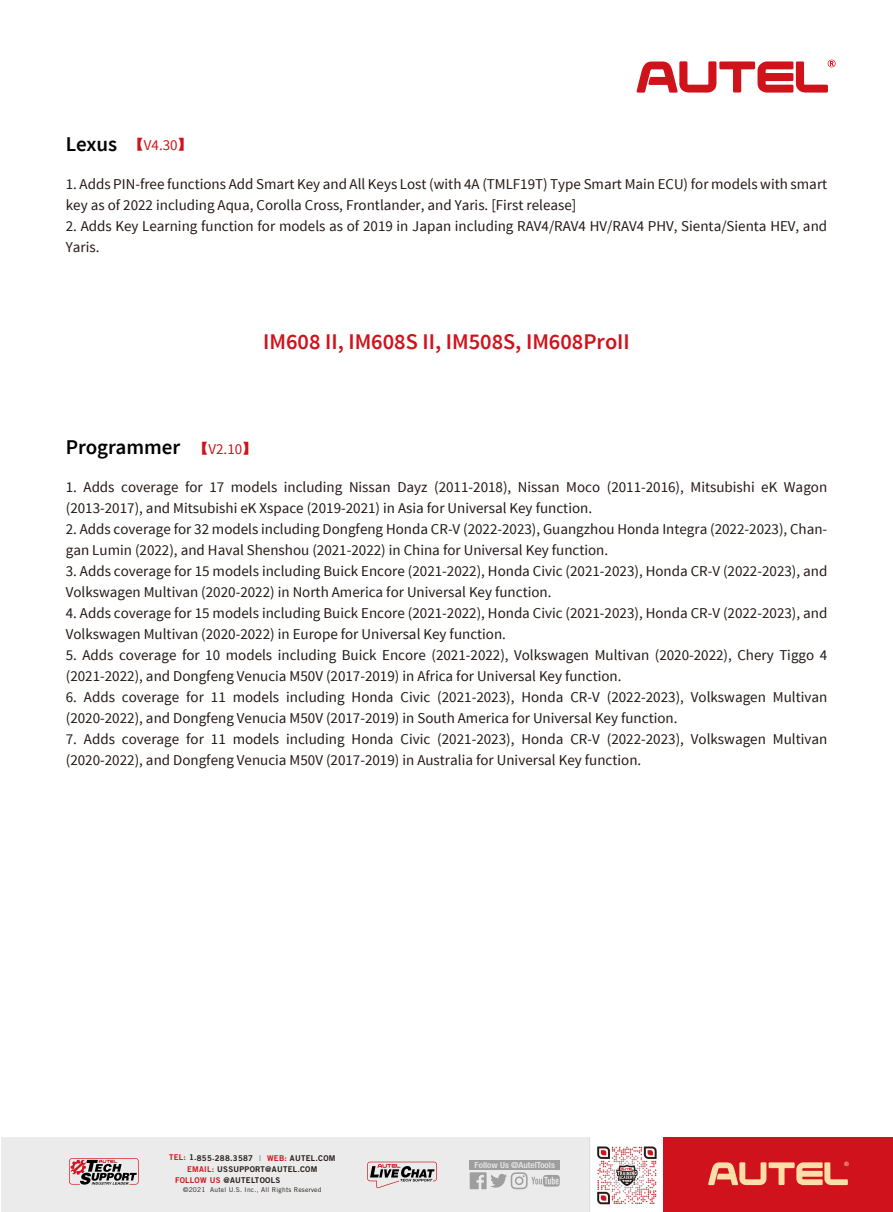
<style>
.page{position:relative;width:893px;height:1212px;background:#fff}
.page>*{position:absolute;margin:0;border:0;box-sizing:border-box;transform-origin:0 0}
.t1{font:600 22.35px "Source Sans Pro";color:#d0121b}
.t2{font:600 21px "Source Sans Pro";color:#000}
.t3{font:15px/21px "Source Sans Pro";color:#231815}
.t4{font:500 condensed 8.4px "Helvetica Neue LT Std";color:#ebebeb;scale:1.1 1}
.t5{font:7.95px "Trade Gothic LT Std Bd 2";letter-spacing:.035em;color:#231815}
.t6{font:6.6px "Trade Gothic LT Std";letter-spacing:.035em;color:#231815}
.s1{font-family:"Adobe Song Std";font-weight:300;font-size:15px;color:#d0121b}
.s2{font-weight:400;font-size:15px;color:#d0121b}
.s3{color:#cf121b}
.s4{font-family:"Trade Gothic LT Std";color:#717071}
</style>
<div class="page">
<svg style="left:636px;top:60px;width:200px;height:33px"></svg>
<div style="left:1px;top:1137px;width:689px;height:75px;background:#ebebeb"></div>
<div style="left:662px;top:1137px;width:231px;height:75px;background:#cf121b"></div>
<svg style="left:708px;top:1161px;width:141px;height:24px"></svg>
<svg style="left:367px;top:1162px;width:70px;height:26px"></svg>
<svg style="left:69px;top:1158px;width:70px;height:26px"></svg>
<div style="left:470px;top:1160px;width:90px;height:9px;background:#9e9e9f"></div>
<svg style="left:470px;top:1172px;width:90px;height:17px"></svg>
<img style="left:590px;top:1137px;width:73px;height:75px">
<h2 class="t2" style="left:66px;top:130px;width:128px">Lexus <span class="s1">【</span><span class="s2">V4.30</span><span class="s1">】</span></h2>
<p class="t3" style="left:66px;top:174px;width:763px">1. Adds PIN-free functions Add Smart Key and All Keys Lost (with 4A (TMLF19T) Type Smart Main ECU) for models with smart key as of 2022 including Aqua, Corolla Cross, Frontlander, and Yaris. [First release]</p>
<p class="t3" style="left:66px;top:216px;width:763px">2. Adds Key Learning function for models as of 2019 in Japan including RAV4/RAV4 HV/RAV4 PHV, Sienta/Sienta HEV, and<br>Yaris.</p>
<h1 class="t1" style="left:263px;top:328px;width:368px">IM608 II, IM608S II, IM508S, IM608ProII</h1>
<h2 class="t2" style="left:66px;top:434px;width:193px">Programmer <span class="s1">【</span><span class="s2">V2.10</span><span class="s1">】</span></h2>
<p class="t3" style="left:66px;top:477px;width:763px">1. Adds coverage for 17 models including Nissan Dayz (2011-2018), Nissan Moco (2011-2016), Mitsubishi eK Wagon (2013-2017), and Mitsubishi eK Xspace (2019-2021) in Asia for Universal Key function.</p>
<p class="t3" style="left:66px;top:519px;width:763px">2. Adds coverage for 32 models including Dongfeng Honda CR-V (2022-2023), Guangzhou Honda Integra (2022-2023), Chan&shy;gan Lumin (2022), and Haval Shenshou (2021-2022) in China for Universal Key function.</p>
<p class="t3" style="left:66px;top:561px;width:763px">3. Adds coverage for 15 models including Buick Encore (2021-2022), Honda Civic (2021-2023), Honda CR-V (2022-2023), and<br>Volkswagen Multivan (2020-2022) in North America for Universal Key function.</p>
<p class="t3" style="left:66px;top:603px;width:763px">4. Adds coverage for 15 models including Buick Encore (2021-2022), Honda Civic (2021-2023), Honda CR-V (2022-2023), and<br>Volkswagen Multivan (2020-2022) in Europe for Universal Key function.</p>
<p class="t3" style="left:66px;top:645px;width:763px">5. Adds coverage for 10 models including Buick Encore (2021-2022), Volkswagen Multivan (2020-2022), Chery Tiggo 4 (2021-2022), and Dongfeng Venucia M50V (2017-2019) in Africa for Universal Key function.</p>
<p class="t3" style="left:66px;top:687px;width:763px">6. Adds coverage for 11 models including Honda Civic (2021-2023), Honda CR-V (2022-2023), Volkswagen Multivan (2020-2022), and Dongfeng Venucia M50V (2017-2019) in South America for Universal Key function.</p>
<p class="t3" style="left:66px;top:729px;width:763px">7. Adds coverage for 11 models including Honda Civic (2021-2023), Honda CR-V (2022-2023), Volkswagen Multivan (2020-2022), and Dongfeng Venucia M50V (2017-2019) in Australia for Universal Key function.</p>
<p class="t5" style="left:169px;top:1153px;width:168px"><span class="s3">TEL:</span> 1.855.288.3587 <span class="s4">I</span> <span class="s3">WEB:</span> AUTEL.COM</p>
<p class="t5" style="left:187px;top:1164px;width:132px"><span class="s3">EMAIL:</span> USSUPPORT@AUTEL.COM</p>
<p class="t5" style="left:175px;top:1175px;width:107px"><span class="s3">FOLLOW US</span> @AUTELTOOLS</p>
<p class="t6" style="left:183px;top:1186px;width:140px">©2021 Autel U.S. Inc., All Rights Reserved</p>
<p class="t4" style="left:475px;top:1160px;width:75px">Follow Us @AutelTools</p>
</div>
